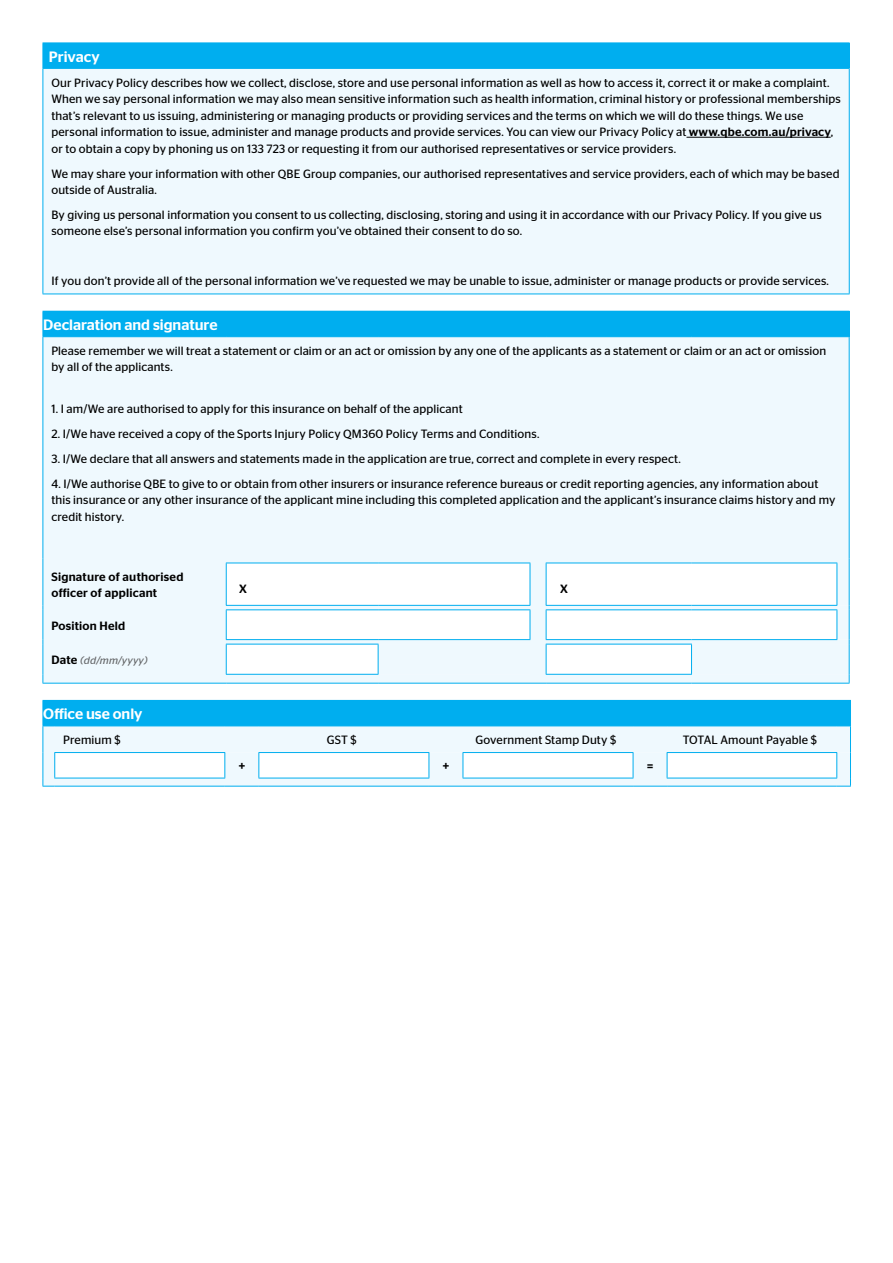
<style>
.page{position:relative;width:893px;height:1263px;background:#fff}
.page>*{position:absolute;margin:0;border:0;box-sizing:border-box;transform-origin:0 0}
.t1{font:500 15px "Stag Sans";color:#fff}
.t2{font:12px/16.5px "Stag Sans";letter-spacing:.01em;color:#000}
.t3{font:500 12px/15.8px "Stag Sans";letter-spacing:.02em;color:#000}
.t4{font:italic 10.5px "Stag Sans";letter-spacing:.02em;color:#636567}
.s1{font-weight:500}
.s2{font-weight:500;font-style:normal;font-size:12px;color:#000}
</style>
<div class="page">
<div style="left:43px;top:43px;width:806px;height:25px;background:#00aeef"></div>
<div style="left:43px;top:68px;width:806px;height:226px;background:#eff9fe"></div>
<svg style="left:849px;top:43px;width:1px;height:25px"></svg>
<hr style="left:43px;top:68px;width:807px;height:1px;background:#00aeef">
<hr style="left:43px;top:69px;width:1px;height:225px;background:#00aeef">
<hr style="left:849px;top:69px;width:1px;height:225px;background:#00aeef">
<hr style="left:43px;top:294px;width:807px;height:1px;background:#00aeef">
<hr style="left:686px;top:137px;width:145px;height:1px;background:#000">
<div style="left:43px;top:311px;width:806px;height:26px;background:#00aeef"></div>
<div style="left:44px;top:337px;width:805px;height:346px;background:#eff9fe"></div>
<svg style="left:226px;top:564px;width:152px;height:110px"></svg>
<svg style="left:378px;top:563px;width:471px;height:111px"></svg>
<hr style="left:43px;top:337px;width:1px;height:221px;background:#00aeef">
<svg style="left:530px;top:336px;width:16px;height:1px"></svg>
<hr style="left:849px;top:337px;width:1px;height:221px;background:#00aeef">
<hr style="left:43px;top:563px;width:1px;height:42px;background:#00aeef">
<hr style="left:226px;top:563px;width:1px;height:42px;background:#00aeef">
<hr style="left:226px;top:563px;width:152px;height:1px;background:#00aeef">
<hr style="left:378px;top:563px;width:152px;height:1px;background:#00aeef">
<hr style="left:530px;top:563px;width:1px;height:42px;background:#00aeef">
<hr style="left:546px;top:563px;width:1px;height:42px;background:#00aeef">
<hr style="left:546px;top:563px;width:145px;height:1px;background:#00aeef">
<hr style="left:691px;top:563px;width:146px;height:1px;background:#00aeef">
<hr style="left:837px;top:563px;width:1px;height:42px;background:#00aeef">
<hr style="left:849px;top:563px;width:1px;height:42px;background:#00aeef">
<hr style="left:226px;top:605px;width:152px;height:1px;background:#00aeef">
<hr style="left:378px;top:605px;width:152px;height:1px;background:#00aeef">
<hr style="left:546px;top:605px;width:145px;height:1px;background:#00aeef">
<hr style="left:691px;top:605px;width:146px;height:1px;background:#00aeef">
<hr style="left:43px;top:610px;width:1px;height:30px;background:#00aeef">
<hr style="left:43px;top:644px;width:1px;height:30px;background:#00aeef">
<svg style="left:226px;top:610px;width:1px;height:29px"></svg>
<hr style="left:226px;top:644px;width:1px;height:30px;background:#00aeef">
<hr style="left:226px;top:609px;width:152px;height:1px;background:#00aeef">
<hr style="left:378px;top:609px;width:152px;height:1px;background:#00aeef">
<hr style="left:226px;top:644px;width:152px;height:1px;background:#00aeef">
<svg style="left:530px;top:610px;width:1px;height:29px"></svg>
<hr style="left:378px;top:644px;width:1px;height:30px;background:#00aeef">
<svg style="left:546px;top:610px;width:1px;height:29px"></svg>
<hr style="left:546px;top:644px;width:1px;height:30px;background:#00aeef">
<hr style="left:546px;top:609px;width:145px;height:1px;background:#00aeef">
<hr style="left:691px;top:609px;width:146px;height:1px;background:#00aeef">
<hr style="left:546px;top:644px;width:146px;height:1px;background:#00aeef">
<svg style="left:837px;top:610px;width:1px;height:29px"></svg>
<hr style="left:849px;top:610px;width:1px;height:30px;background:#00aeef">
<hr style="left:691px;top:644px;width:1px;height:30px;background:#00aeef">
<hr style="left:849px;top:644px;width:1px;height:30px;background:#00aeef">
<hr style="left:226px;top:639px;width:152px;height:1px;background:#00aeef">
<hr style="left:378px;top:639px;width:152px;height:1px;background:#00aeef">
<hr style="left:226px;top:674px;width:152px;height:1px;background:#00aeef">
<hr style="left:546px;top:639px;width:145px;height:1px;background:#00aeef">
<hr style="left:691px;top:639px;width:146px;height:1px;background:#00aeef">
<hr style="left:546px;top:674px;width:146px;height:1px;background:#00aeef">
<hr style="left:43px;top:683px;width:183px;height:1px;background:#00aeef">
<hr style="left:226px;top:683px;width:152px;height:1px;background:#00aeef">
<hr style="left:378px;top:683px;width:152px;height:1px;background:#00aeef">
<svg style="left:530px;top:683px;width:16px;height:1px"></svg>
<hr style="left:546px;top:683px;width:145px;height:1px;background:#00aeef">
<hr style="left:691px;top:683px;width:146px;height:1px;background:#00aeef">
<svg style="left:837px;top:674px;width:13px;height:10px"></svg>
<svg style="left:837px;top:311px;width:13px;height:26px"></svg>
<div style="left:43px;top:700px;width:807px;height:26px;background:#00aeef"></div>
<svg style="left:55px;top:726px;width:169px;height:60px;fill:#eff9fe"></svg>
<hr style="left:55px;top:786px;width:170px;height:1px;background:#00aeef">
<hr style="left:54px;top:752px;width:171px;height:1px;background:#00aeef">
<svg style="left:43px;top:726px;width:12px;height:61px"></svg>
<hr style="left:54px;top:778px;width:171px;height:1px;background:#00aeef">
<svg style="left:224px;top:700px;width:627px;height:87px"></svg>
<p class="t1" style="left:49px;top:48px;width:52px">Privacy</p>
<p class="t2" style="left:51px;top:74px;width:791px">Our Privacy Policy describes how we collect, disclose, store and use personal information as well as how to access it, correct it or make a complaint.<br>When we say personal information we may also mean sensitive information such as health information, criminal history or professional memberships that’s relevant to us issuing, administering or managing products or providing services and the terms on which we will do these things. We use personal information to issue, administer and manage products and provide services. You can view our Privacy Policy at <span class="s1">www.qbe.com.au/privacy</span>, or to obtain a copy by phoning us on 133 723 or requesting it from our authorised representatives or service providers.</p>
<p class="t2" style="left:51px;top:165px;width:790px">We may share your information with other QBE Group companies, our authorised representatives and service providers, each of which may be based outside of Australia.</p>
<p class="t2" style="left:51px;top:206px;width:772px">By giving us personal information you consent to us collecting, disclosing, storing and using it in accordance with our Privacy Policy. If you give us someone else’s personal information you confirm you’ve obtained their consent to do so.</p>
<p class="t2" style="left:51px;top:273px;width:779px">If you don’t provide all of the personal information we’ve requested we may be unable to issue, administer or manage products or provide services.</p>
<p class="t1" style="left:43px;top:316px;width:176px">Declaration and signature</p>
<p class="t2" style="left:51px;top:342px;width:776px">Please remember we will treat a statement or claim or an act or omission by any one of the applicants as a statement or claim or an act or omission by all of the applicants.</p>
<p class="t2" style="left:51px;top:400px;width:413px">1. I am/We are authorised to apply for this insurance on behalf of the applicant</p>
<p class="t2" style="left:51px;top:425px;width:489px">2. I/We have received a copy of the Sports Injury Policy QM360 Policy Terms and Conditions.</p>
<p class="t2" style="left:51px;top:450px;width:631px">3. I/We declare that all answers and statements made in the application are true, correct and complete in every respect.</p>
<p class="t2" style="left:51px;top:475px;width:785px">4. I/We authorise QBE to give to or obtain from other insurers or insurance reference bureaus or credit reporting agencies, any information about this insurance or any other insurance of the applicant mine including this completed application and the applicant’s insurance claims history and my credit history.</p>
<p class="t3" style="left:51px;top:569px;width:134px">Signature of authorised officer of applicant</p>
<p class="t3" style="left:239px;top:580px;width:9px">X</p>
<p class="t3" style="left:560px;top:580px;width:9px">X</p>
<p class="t3" style="left:51px;top:617px;width:75px">Position Held</p>
<p class="t4" style="left:51px;top:654px;width:98px"><span class="s2">Date</span> (dd/mm/yyyy)</p>
<p class="t1" style="left:43px;top:705px;width:101px">Office use only</p>
<p class="t2" style="left:63px;top:731px;width:59px">Premium $</p>
<p class="t2" style="left:327px;top:731px;width:32px">GST $</p>
<p class="t2" style="left:475px;top:731px;width:142px">Government Stamp Duty $</p>
<p class="t2" style="left:683px;top:731px;width:136px">TOTAL Amount Payable $</p>
<p class="t3" style="left:239px;top:758px;width:8px">+</p>
<p class="t3" style="left:443px;top:758px;width:8px">+</p>
<p class="t3" style="left:647px;top:758px;width:8px">=</p>
</div>
